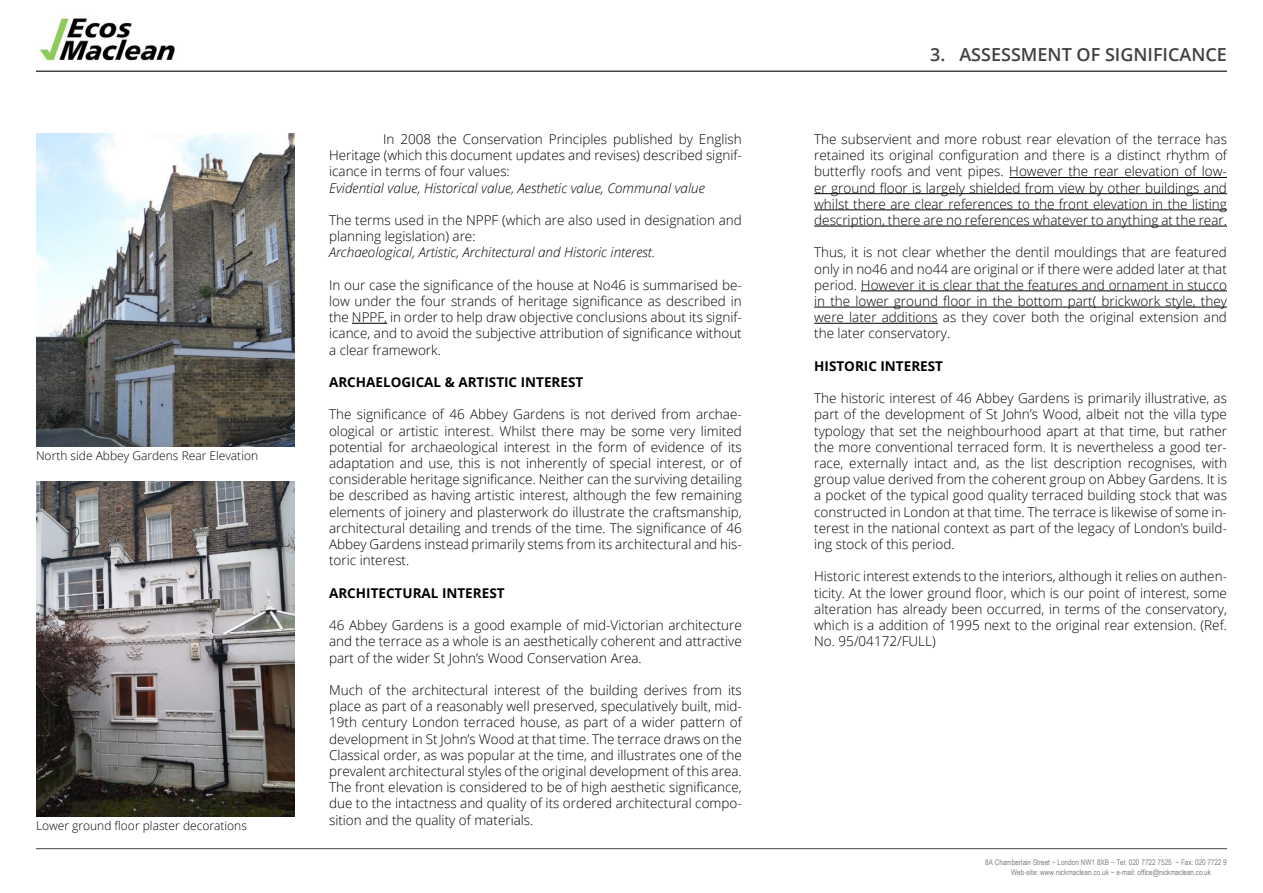
<style>
.page{position:relative;width:1263px;height:893px;background:#fff}
.page>*{position:absolute;margin:0;border:0;box-sizing:border-box;transform-origin:0 0}
.t1{font:600 18px "Open Sans";color:#414042}
.t2{font:300 13.5px/16.2px "Open Sans";color:#000;text-align:justify}
.t3{font:italic 300 13.5px "Open Sans";color:#000}
.t4{font:700 13.5px "Open Sans";color:#000}
.t5{font:300 12px "Open Sans";color:#000}
.t6{font:7.8px "Arial Narrow";letter-spacing:-.005em;color:#808080}
</style>
<div class="page">
<img style="left:40px;top:18px;width:135px;height:43px">
<hr style="left:36px;top:71px;width:1191px;height:1px;background:#414042">
<hr style="left:36px;top:848px;width:1191px;height:1px;background:#414042">
<hr style="left:352px;top:323px;width:35px;height:1px;background:#000">
<hr style="left:1009px;top:177px;width:218px;height:1px;background:#000">
<hr style="left:814px;top:193px;width:413px;height:1px;background:#000">
<hr style="left:814px;top:210px;width:413px;height:1px;background:#000">
<hr style="left:814px;top:226px;width:413px;height:1px;background:#000">
<hr style="left:861px;top:291px;width:366px;height:1px;background:#000">
<hr style="left:814px;top:307px;width:413px;height:1px;background:#000">
<hr style="left:814px;top:323px;width:124px;height:1px;background:#000">
<img style="left:36px;top:482px;width:258px;height:334px">
<img style="left:36px;top:134px;width:258px;height:312px">
<p class="t5" style="left:36px;top:448px;width:224px">North side Abbey Gardens Rear Elevation</p>
<p class="t5" style="left:36px;top:818px;width:212px">Lower ground floor plaster decorations</p>
<p class="t2" style="left:329px;top:131px;width:414px;text-indent:54px">In 2008 the Conservation Principles published by English Heritage (which this document updates and revises) described signif&shy;icance in terms of four values:</p>
<p class="t3" style="left:329px;top:178px;width:377px">Evidential value, Historical value, Aesthetic value, Communal value</p>
<p class="t2" style="left:329px;top:212px;width:414px">The terms used in the NPPF (which are also used in designation and planning legislation) are:</p>
<p class="t3" style="left:329px;top:243px;width:328px">Archaeological, Artistic, Architectural and Historic interest.</p>
<p class="t2" style="left:329px;top:276px;width:414px">In our case the significance of the house at No46 is summarised be&shy;low under the four strands of heritage significance as described in the NPPF, in order to help draw objective conclusions about its signif&shy;icance, and to avoid the subjective attribution of significance without a clear framework.</p>
<p class="t4" style="left:329px;top:373px;width:256px">ARCHAELOGICAL &amp; ARTISTIC INTEREST</p>
<p class="t2" style="left:329px;top:406px;width:414px">The significance of 46 Abbey Gardens is not derived from archae&shy;ological or artistic interest. Whilst there may be some very limited potential for archaeological interest in the form of evidence of its adaptation and use, this is not inherently of special interest, or of considerable heritage significance. Neither can the surviving detailing be described as having artistic interest, although the few remaining elements of joinery and plasterwork do illustrate the craftsmanship, architectural detailing and trends of the time. The significance of 46<br>Abbey Gardens instead primarily stems from its architectural and his&shy;toric interest.</p>
<p class="t4" style="left:329px;top:583px;width:177px">ARCHITECTURAL INTEREST</p>
<p class="t2" style="left:329px;top:617px;width:414px">46 Abbey Gardens is a good example of mid-Victorian architecture and the terrace as a whole is an aesthetically coherent and attractive part of the wider St John’s Wood Conservation Area.</p>
<p class="t2" style="left:329px;top:681px;width:414px">Much of the architectural interest of the building derives from its place as part of a reasonably well preserved, speculatively built, mid-19th century London terraced house, as part of a wider pattern of development in St John’s Wood at that time. The terrace draws on the Classical order, as was popular at the time, and illustrates one of the prevalent architectural styles of the original development of this area.<br>The front elevation is considered to be of high aesthetic significance, due to the intactness and quality of its ordered architectural compo&shy;sition and the quality of materials.</p>
<h1 class="t1" style="left:930px;top:42px;width:298px">3. ASSESSMENT OF SIGNIFICANCE</h1>
<p class="t2" style="left:814px;top:131px;width:414px">The subservient and more robust rear elevation of the terrace has retained its original configuration and there is a distinct rhythm of butterfly roofs and vent pipes. However the rear elevation of low&shy;er ground floor is largely shielded from view by other buildings and whilst there are clear references to the front elevation in the listing description, there are no references whatever to anything at the rear.</p>
<p class="t2" style="left:814px;top:244px;width:414px">Thus, it is not clear whether the dentil mouldings that are featured only in no46 and no44 are original or if there were added later at that period. However it is clear that the features and ornament in stucco in the lower ground floor in the bottom part( brickwork style, they were later additions as they cover both the original extension and the later conservatory.</p>
<p class="t4" style="left:814px;top:356px;width:130px">HISTORIC INTEREST</p>
<p class="t2" style="left:814px;top:390px;width:414px">The historic interest of 46 Abbey Gardens is primarily illustrative, as part of the development of St John’s Wood, albeit not the villa type typology that set the neighbourhood apart at that time, but rather the more conventional terraced form. It is nevertheless a good ter&shy;race, externally intact and, as the list description recognises, with group value derived from the coherent group on Abbey Gardens. It is a pocket of the typical good quality terraced building stock that was constructed in London at that time. The terrace is likewise of some in&shy;terest in the national context as part of the legacy of London’s build&shy;ing stock of this period.</p>
<p class="t2" style="left:814px;top:568px;width:414px">Historic interest extends to the interiors, although it relies on authen&shy;ticity. At the lower ground floor, which is our point of interest, some alteration has already been occurred, in terms of the conservatory, which is a addition of 1995 next to the original rear extension. (Ref.<br>No. 95/04172/FULL)</p>
<p class="t6" style="left:985px;top:856px;width:253px">8A Chamberlain Street ~ London NW1 8XB ~ Tel: 020 7722 7525 ~ Fax: 020 7722 9711</p>
<p class="t6" style="left:1011px;top:866px;width:201px">Web-site: www.nickmaclean.co.uk ~ e-mail: office@nickmaclean.co.uk</p>
</div>
